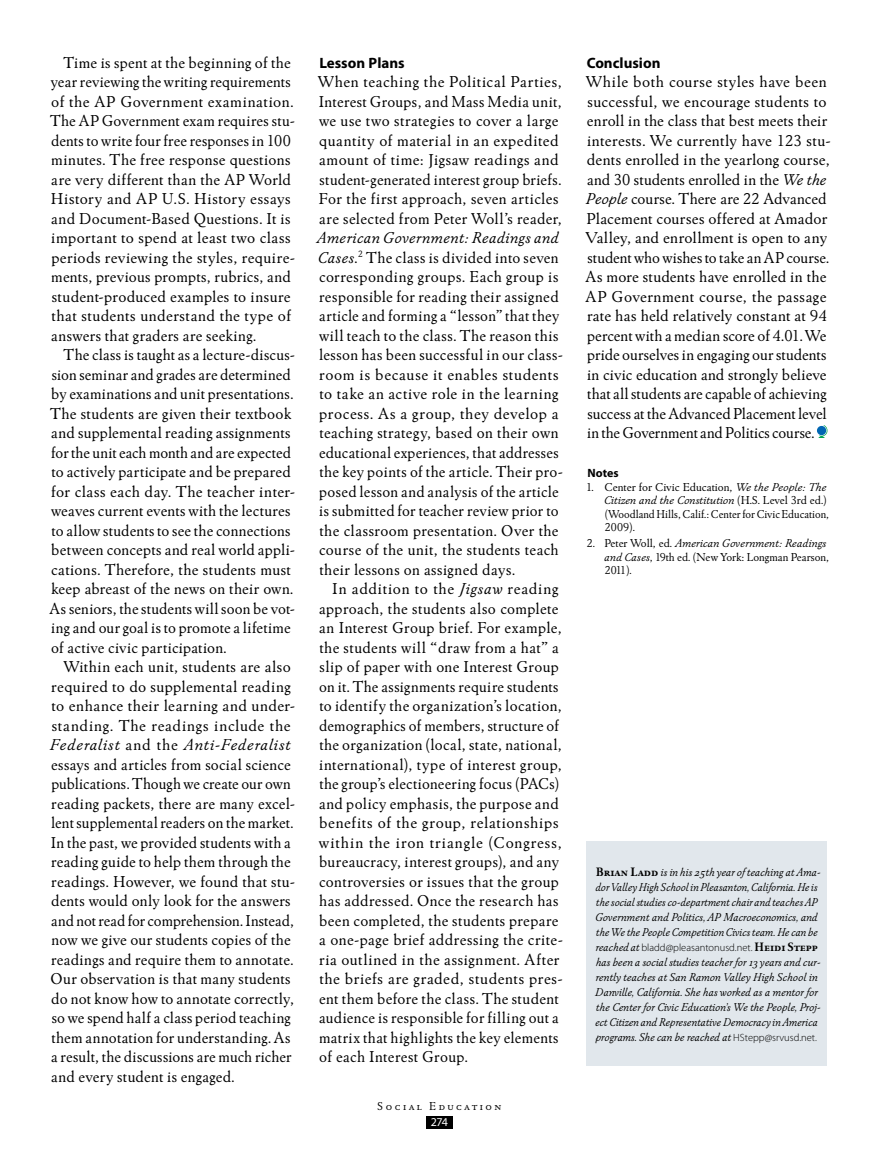
<style>
.page{position:relative;width:878px;height:1161px;background:#fff}
.page>*{position:absolute;margin:0;border:0;box-sizing:border-box;transform-origin:0 0}
.t1{font:16.5px/19.5px "Winchester New ITC";letter-spacing:.02em;color:#000}
.t2{font:700 15px "Myriad Pro";color:#000}
.t3{font:12px/15px "Winchester New ITC Book Italic OS";color:#000;scale:.95 1}
.t4{font:12px/13.5px "Winchester New ITC";color:#000}
.t5{font:12px "Winchester New ITC Book SC";letter-spacing:.2em;color:#000}
.t6{font:700 12px "Myriad Pro";color:#000}
.t7{font:12px "Myriad Pro";color:#fff}
.t8{font:300 10.5px "Myriad Pro";color:#000}
.s1{font-style:italic}
.s2{font-family:"Winchester New ITC Bold SC";font-size:12.75px}
.s3{font-family:"Winchester New ITC Book Italic OS";font-weight:400;font-size:12px}
.s4{font-family:"Winchester New ITC Bold SC";font-weight:400;font-size:12.75px}
.s5{font-family:"Myriad Pro";font-weight:300;font-size:10.5px}
</style>
<div class="page">
<div style="left:426px;top:1117px;width:26px;height:12px;background:#000"></div>
<svg style="left:818px;top:425px;width:10px;height:13px"></svg>
<svg style="left:816px;top:426px;width:10px;height:9px"></svg>
<div style="left:586px;top:841px;width:241px;height:225px;background:#e1e7ec"></div>
<p class="t1" style="left:50px;top:52px;width:246px;text-indent:14px">Time is spent at the beginning of the year reviewing the writing requirements of the AP Government examination.<br>The AP Government exam requires stu&shy;dents to write four free responses in 100 minutes. The free response questions are very different than the AP World History and AP U.S. History essays and Document-Based Questions. It is important to spend at least two class periods reviewing the styles, require&shy;ments, previous prompts, rubrics, and student-produced examples to insure that students understand the type of answers that graders are seeking.</p>
<p class="t1" style="left:50px;top:345px;width:247px;text-indent:14px">The class is taught as a lecture-discus&shy;sion seminar and grades are determined by examinations and unit presentations.<br>The students are given their textbook and supplemental reading assignments for the unit each month and are expected to actively participate and be prepared for class each day. The teacher inter&shy;weaves current events with the lectures to allow students to see the connections between concepts and real world appli&shy;cations. Therefore, the students must keep abreast of the news on their own.<br>As seniors, the students will soon be vot&shy;ing and our goal is to promote a lifetime of active civic participation.</p>
<p class="t1" style="left:50px;top:657px;width:247px;text-indent:14px">Within each unit, students are also required to do supplemental reading to enhance their learning and under&shy;standing. The readings include the <span class="s1">Federalist</span> and the <span class="s1">Anti-Federalist </span>essays and articles from social science publications. Though we create our own reading packets, there are many excel&shy;lent supplemental readers on the market.<br>In the past, we provided students with a reading guide to help them through the readings. However, we found that stu&shy;dents would only look for the answers and not read for comprehension. Instead, now we give our students copies of the readings and require them to annotate.<br>Our observation is that many students do not know how to annotate correctly, so we spend half a class period teaching them annotation for understanding. As a result, the discussions are much richer and every student is engaged.</p>
<p class="t2" style="left:319px;top:54px;width:87px">Lesson Plans</p>
<p class="t1" style="left:318px;top:72px;width:245px">When teaching the Political Parties, Interest Groups, and Mass Media unit, we use two strategies to cover a large quantity of material in an expedited amount of time: Jigsaw readings and student-generated interest group briefs.<br>For the first approach, seven articles are selected from Peter Woll’s reader,</p>
<p class="t1" style="left:317px;top:228px;width:248px"><span class="s1">American Government: Readings and Cases</span>.<sup>2</sup> The class is divided into seven corresponding groups. Each group is responsible for reading their assigned article and forming a “lesson” that they will teach to the class. The reason this lesson has been successful in our class&shy;room is because it enables students to take an active role in the learning process. As a group, they develop a teaching strategy, based on their own educational experiences, that addresses the key points of the article. Their pro&shy;posed lesson and analysis of the article is submitted for teacher review prior to the classroom presentation. Over the course of the unit, the students teach their lessons on assigned days.</p>
<p class="t1" style="left:319px;top:579px;width:246px;text-indent:13px">In addition to the <span class="s1">Jigsaw</span> reading approach, the students also complete an Interest Group brief. For example, the students will “draw from a hat” a slip of paper with one Interest Group on it. The assignments require students to identify the organization’s location, demographics of members, structure of the organization (local, state, national, international), type of interest group, the group’s electioneering focus (PACs) and policy emphasis, the purpose and benefits of the group, relationships within the iron triangle (Congress, bureaucracy, interest groups), and any controversies or issues that the group has addressed. Once the research has been completed, the students prepare a one-page brief addressing the crite&shy;ria outlined in the assignment. After the briefs are graded, students pres&shy;ent them before the class. The student audience is responsible for filling out a matrix that highlights the key elements of each Interest Group.</p>
<p class="t5" style="left:377px;top:1098px;width:125px">Social Education</p>
<p class="t7" style="left:431px;top:1116px;width:18px">274</p>
<p class="t2" style="left:586px;top:54px;width:75px">Conclusion</p>
<p class="t1" style="left:585px;top:72px;width:247px">While both course styles have been successful, we encourage students to enroll in the class that best meets their interests. We currently have 123 stu&shy;dents enrolled in the yearlong course, and 30 students enrolled in the <span class="s1">We the People</span> course. There are 22 Advanced Placement courses offered at Amador Valley, and enrollment is open to any student who wishes to take an AP course.<br>As more students have enrolled in the AP Government course, the passage rate has held relatively constant at 94 percent with a median score of 4.01. We pride ourselves in engaging our students in civic education and strongly believe that all students are capable of achieving success at the Advanced Placement level in the Government and Politics course.</p>
<p class="t6" style="left:587px;top:466px;width:33px">Notes</p>
<p class="t4" style="left:604px;top:480px;width:227px;text-indent:-18px">1. Center for Civic Education, <span class="s1">We the People: The Citizen and the Constitution</span> (H.S. Level 3rd ed.) (Woodland Hills, Calif.: Center for Civic Education, 2009).</p>
<p class="t4" style="left:604px;top:536px;width:226px;text-indent:-17px">2. Peter Woll, ed. <span class="s1">American Government: Readings and Cases</span>, 19th ed. (New York: Longman Pearson,<br>2011).</p>
<p class="t3" style="left:595px;top:864px;width:239px"><span class="s2">Brian Ladd</span> is in his 25th year of teaching at Ama&shy;dor Valley High School in Pleasanton, California. He is the social studies co-department chair and teaches AP Government and Politics, AP Macroeconomics, and the We the People Competition Civics team. He can be</p>
<p class="t8" style="left:595px;top:941px;width:224px"><span class="s3">reached at</span> bladd@pleasantonusd.net. <span class="s4">Heidi Stepp</span></p>
<p class="t3" style="left:595px;top:954px;width:239px">has been a social studies teacher for 13 years and cur&shy;rently teaches at San Ramon Valley High School in Danville, California. She has worked as a mentor for the Center for Civic Education’s We the People, Proj&shy;ect Citizen and Representative Democracy in America programs. She can be reached at <span class="s5">HStepp@srvusd.net.</span></p>
</div>
